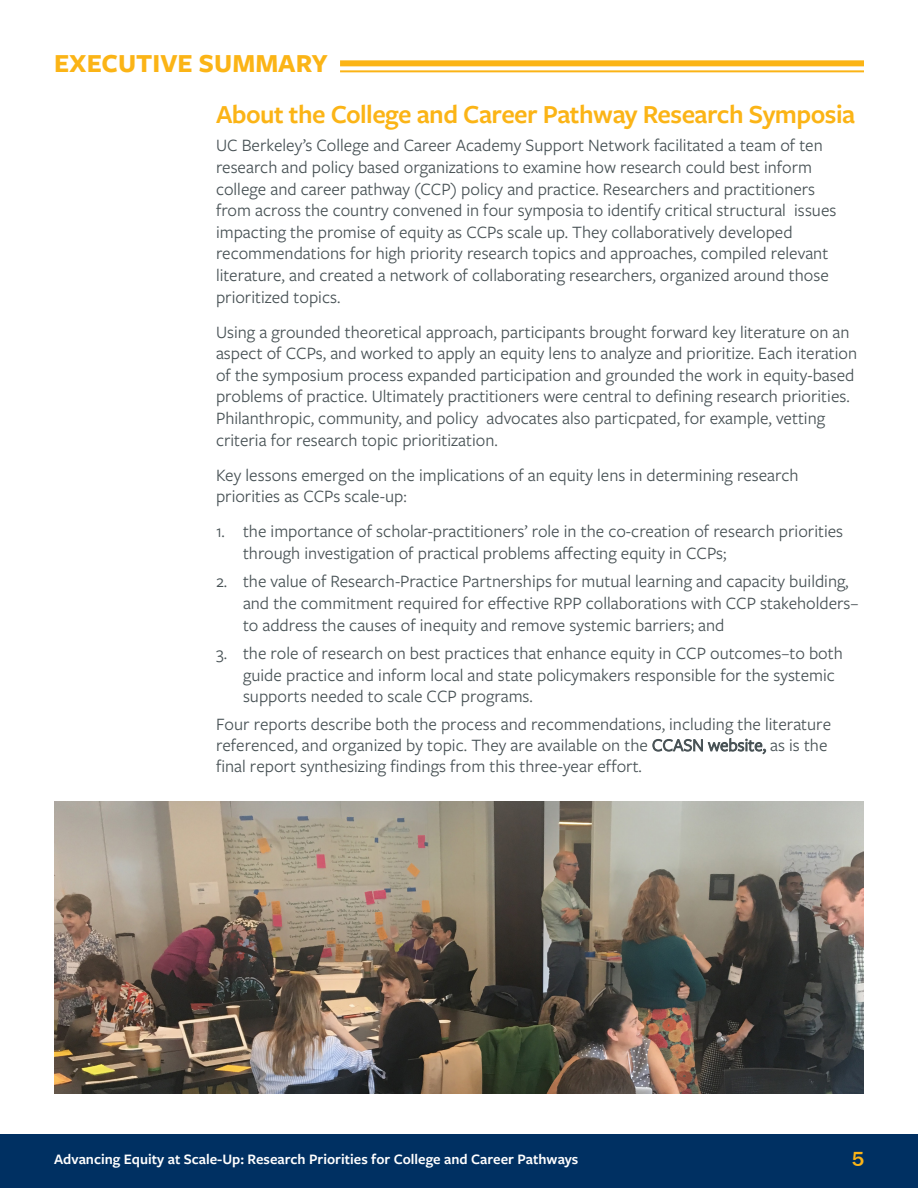
<style>
.page{position:relative;width:918px;height:1188px;background:#fff}
.page>*{position:absolute;margin:0;border:0;box-sizing:border-box;transform-origin:0 0}
.Sub-Header_Yellow{font:600 27px "Freight Sans Pro";letter-spacing:-.02em;color:#fbb416}
.Header_Title_Yellow{font:700 27px "Freight Sans Pro";color:#fbb416}
.t1{font:500 21px "Franklin Gothic";color:#fbb416}
.t2{font:18px/21.6px "Freight Sans Pro";color:#485255}
.t3{font:600 15px "Freight Sans Pro";color:#fff}
</style>
<div class="page">
<div style="left:0;top:1134px;width:918px;height:54px;background:#003062"></div>
<div style="left:340px;top:60px;width:524px;height:6px;background:#fbb416"></div>
<hr style="left:340px;top:70px;width:524px;height:2px;background:#fbb416">
<img style="left:54px;top:801px;width:810px;height:292px">
<p class="Header_Title_Yellow" style="left:54px;top:45px;width:275px">EXECUTIVE SUMMARY</p>
<p class="Sub-Header_Yellow" style="left:216px;top:96px;width:641px">About the College and Career Pathway Research Symposia</p>
<p class="t2" style="left:216px;top:134px;width:622px">UC Berkeley’s College and Career Academy Support Network facilitated a team of ten research and policy based organizations to examine how research could best inform college and career pathway (CCP) policy and practice. Researchers and practitioners from across the country convened in four symposia to identify critical structural issues impacting the promise of equity as CCPs scale up. They collaboratively developed recommendations for high priority research topics and approaches, compiled relevant literature, and created a network of collaborating researchers, organized around those prioritized topics.</p>
<p class="t2" style="left:216px;top:320px;width:643px">Using a grounded theoretical approach, participants brought forward key literature on an aspect of CCPs, and worked to apply an equity lens to analyze and prioritize. Each iteration of the symposium process expanded participation and grounded the work in equity-based problems of practice. Ultimately practitioners were central to defining research priorities.<br>Philanthropic, community, and policy advocates also particpated, for example, vetting criteria for research topic prioritization.</p>
<p class="t2" style="left:216px;top:463px;width:584px">Key lessons emerged on the implications of an equity lens in determining research priorities as CCPs scale-up:</p>
<p class="t2" style="left:243px;top:520px;width:602px;text-indent:-27px">1. the importance of scholar-practitioners’ role in the co-creation of research priorities through investigation of practical problems affecting equity in CCPs;</p>
<p class="t2" style="left:243px;top:570px;width:617px;text-indent:-27px">2. the value of Research-Practice Partnerships for mutual learning and capacity building, and the commitment required for effective RPP collaborations with CCP stakeholders– to address the causes of inequity and remove systemic barriers; and</p>
<p class="t2" style="left:243px;top:642px;width:601px;text-indent:-27px">3. the role of research on best practices that enhance equity in CCP outcomes–to both guide practice and inform local and state policymakers responsible for the systemic supports needed to scale CCP programs.</p>
<p class="t2" style="left:216px;top:713px;width:617px;line-height:21px">Four reports describe both the process and recommendations, including the literature referenced, and organized by topic. They are available on the CCASN website, as is the final report synthesizing findings from this three-year effort.</p>
<p class="t3" style="left:54px;top:1148px;width:526px">Advancing Equity at Scale-Up: Research Priorities for College and Career Pathways</p>
<p class="t1" style="left:852px;top:1146px;width:14px">5</p>
</div>
